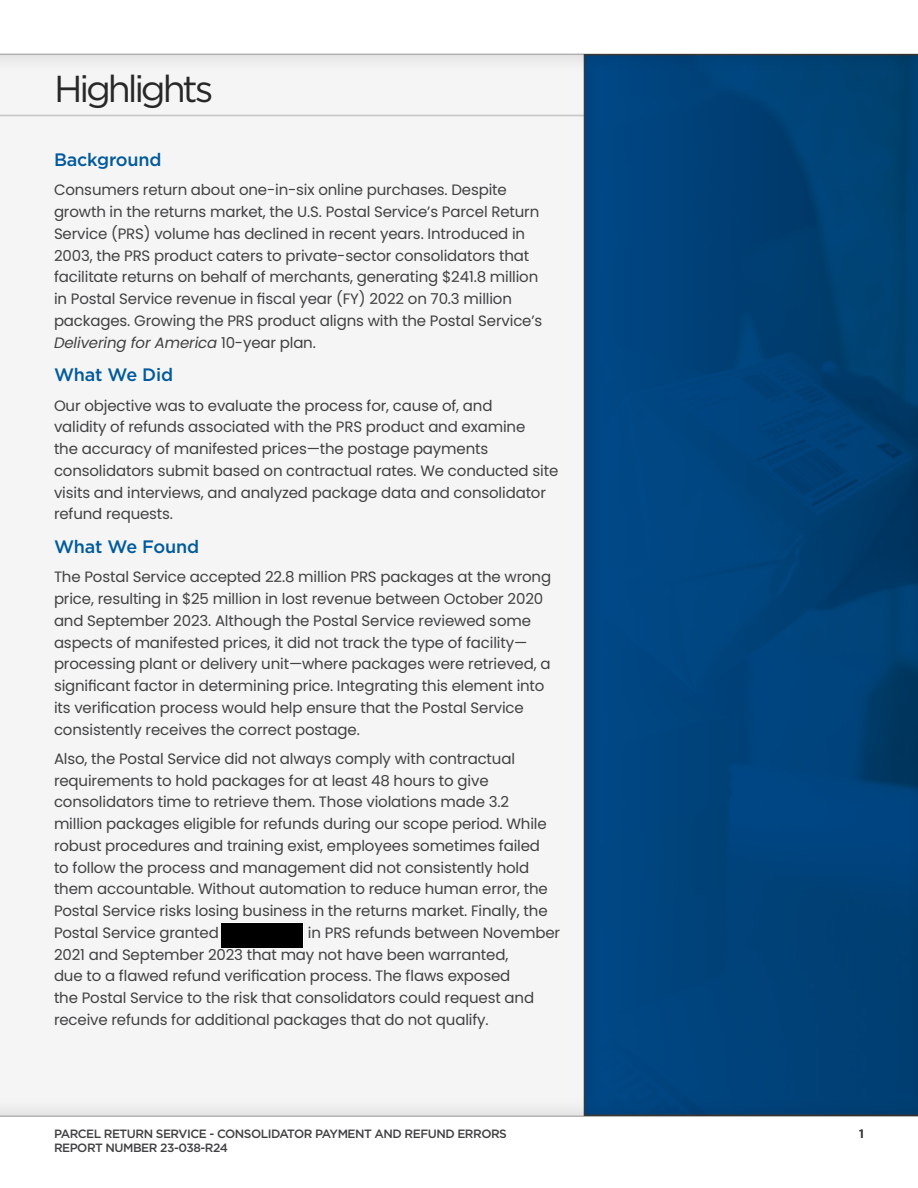
<style>
.page{position:relative;width:918px;height:1188px;background:#fff}
.page>*{position:absolute;margin:0;border:0;box-sizing:border-box;transform-origin:0 0}
.t1{font:37.5px "Gotham";letter-spacing:-.08em;color:#292829}
.t2{font:500 18px "Gotham";letter-spacing:-.01em;color:#005a9c}
.t3{font:15px/21.8px "Poppins";letter-spacing:-.01em;color:#414042}
.t4{font:500 12px "Gotham";letter-spacing:-.04em;color:#414042}
.s1{font-style:italic}
</style>
<div class="page">
<div style="left:0;top:0;width:918px;height:75px;background:#eee"></div>
<div style="left:0;top:0;width:918px;height:54px;background:#fff"></div>
<div style="left:0;top:1095px;width:918px;height:93px;background:#efefef"></div>
<div style="left:0;top:1116px;width:918px;height:72px;background:#fff"></div>
<div style="left:0;top:106px;width:918px;height:19px;background:#000;opacity:.2"></div>
<hr style="left:0;top:115px;width:915px;height:1px;background:#3e3e3e">
<hr style="left:0;top:116px;width:915px;height:1px;background:#3e3e3e">
<div style="left:570px;top:44px;width:348px;height:1074px;background:#000;opacity:.15"></div>
<img style="left:584px;top:54px;width:334px;height:1062px">
<div style="left:221px;top:923px;width:82px;height:25px;background:#000"></div>
<h1 class="t1" style="left:54px;top:68px;width:161px">Highlights</h1>
<p class="t2" style="left:54px;top:150px;width:109px">Background</p>
<p class="t3" style="left:54px;top:179px;width:490px">Consumers return about one-in-six online purchases. Despite growth in the returns market, the U.S. Postal Service’s Parcel Return Service (PRS) volume has declined in recent years. Introduced in 2003, the PRS product caters to private-sector consolidators that facilitate returns on behalf of merchants, generating $241.8 million in Postal Service revenue in fiscal year (FY) 2022 on 70.3 million packages. Growing the PRS product aligns with the Postal Service’s <span class="s1">Delivering for America</span> 10-year plan.</p>
<p class="t2" style="left:54px;top:365px;width:121px">What We Did</p>
<p class="t3" style="left:54px;top:395px;width:506px">Our objective was to evaluate the process for, cause of, and<br>validity of refunds associated with the PRS product and examine<br>the accuracy of manifested prices—the postage payments consolidators submit based on contractual rates. We conducted site visits and interviews, and analyzed package data and consolidator refund requests.</p>
<p class="t2" style="left:54px;top:537px;width:147px">What We Found</p>
<p class="t3" style="left:54px;top:566px;width:499px">The Postal Service accepted 22.8 million PRS packages at the wrong price, resulting in $25 million in lost revenue between October 2020 and September 2023. Although the Postal Service reviewed some aspects of manifested prices, it did not track the type of facility— processing plant or delivery unit—where packages were retrieved, a significant factor in determining price. Integrating this element into its verification process would help ensure that the Postal Service consistently receives the correct postage.</p>
<p class="t3" style="left:54px;top:748px;width:495px">Also, the Postal Service did not always comply with contractual requirements to hold packages for at least 48 hours to give consolidators time to retrieve them. Those violations made 3.2 million packages eligible for refunds during our scope period. While robust procedures and training exist, employees sometimes failed to follow the process and management did not consistently hold them accountable. Without automation to reduce human error, the Postal Service risks losing business in the returns market. Finally, the Postal Service granted</p>
<p class="t3" style="left:54px;top:922px;width:508px;text-indent:254px">in PRS refunds between November 2021 and September 2023 that may not have been warranted,<br>due to a flawed refund verification process. The flaws exposed<br>the Postal Service to the risk that consolidators could request and receive refunds for additional packages that do not qualify.</p>
<p class="t4" style="left:54px;top:1127px;width:454px">PARCEL RETURN SERVICE - CONSOLIDATOR PAYMENT AND REFUND ERRORS</p>
<p class="t4" style="left:859px;top:1127px;width:6px">1</p>
<p class="t4" style="left:54px;top:1141px;width:175px">REPORT NUMBER 23-038-R24</p>
</div>
